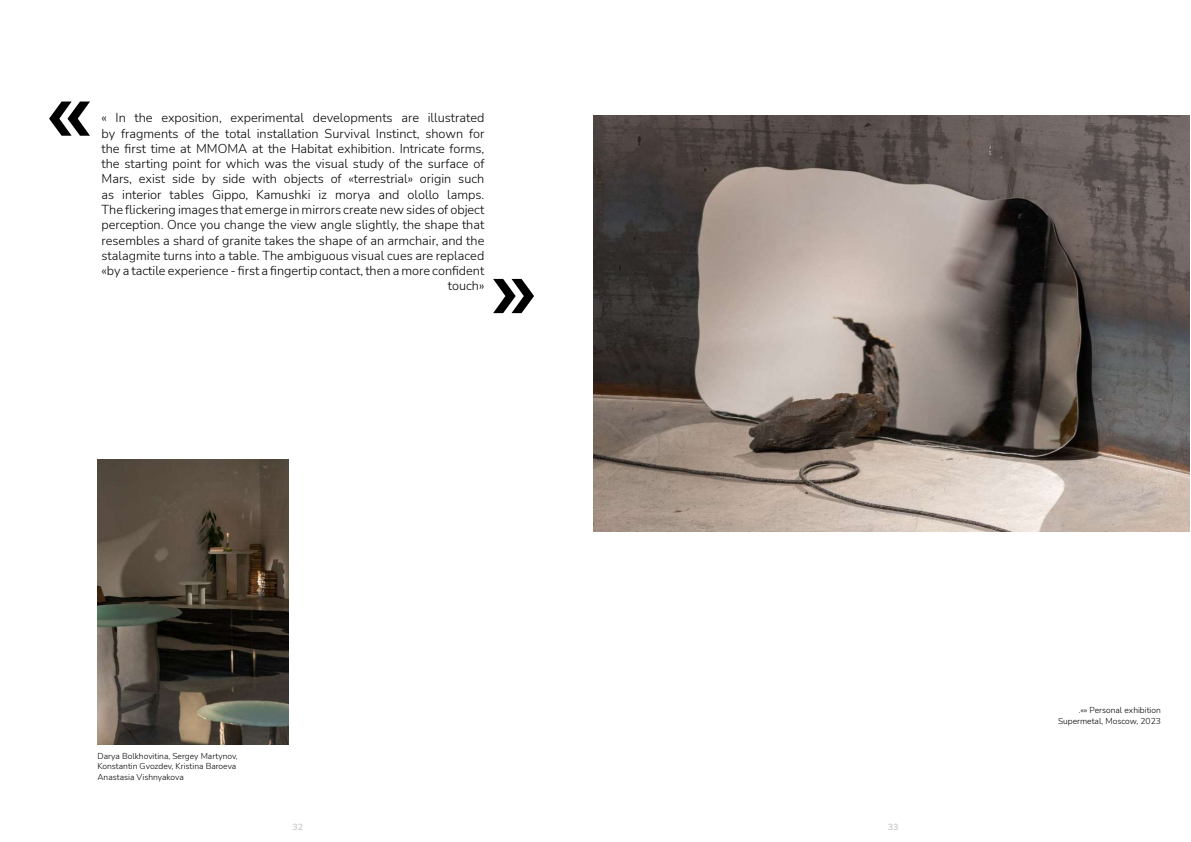
<style>
.page{position:relative;width:1191px;height:842px;background:#fff}
.page>*{position:absolute;margin:0;border:0;box-sizing:border-box;transform-origin:0 0}
.t1{font:600 88.4px "Montserrat";color:#000}
.t2{font:300 12.7px/15.3px "Nunito";color:#000;text-align:right}
.t3{font:700 9px "Nunito";color:#d0d0d0}
.t4{font:300 8.5px/10.2px "Nunito";color:#000;text-align:right}
</style>
<div class="page">
<img style="left:97px;top:460px;width:192px;height:284px">
<img style="left:594px;top:115px;width:595px;height:416px">
<h1 class="t1" style="left:45px;top:60px;width:49px">«</h1>
<p class="t2" style="left:102px;top:111px;width:384px">« In the exposition, experimental developments are illustrated by fragments of the total installation Survival Instinct, shown for the first time at MMOMA at the Habitat exhibition. Intricate forms, the starting point for which was the visual study of the surface of Mars, exist side by side with objects of «terrestrial» origin such as interior tables Gippo, Kamushki iz morya and olollo lamps.<br>The flickering images that emerge in mirrors create new sides of object perception. Once you change the view angle slightly, the shape that resembles a shard of granite takes the shape of an armchair, and the stalagmite turns into a table. The ambiguous visual cues are replaced «by a tactile experience - first a fingertip contact, then a more confident touch»</p>
<h1 class="t1" style="left:490px;top:237px;width:49px">»</h1>
<p class="t4" style="left:97px;top:752px;width:142px;text-align:left">Darya Bolkhovitina, Sergey Martynov,<br>Konstantin Gvozdev, Kristina Baroeva<br>Anastasia Vishnyakova</p>
<p class="t3" style="left:292px;top:824px;width:12px">32</p>
<p class="t3" style="left:888px;top:824px;width:12px">33</p>
<p class="t4" style="left:1058px;top:706px;width:104px">.«» Personal exhibition<br>Supermetal, Moscow, 2023</p>
</div>
